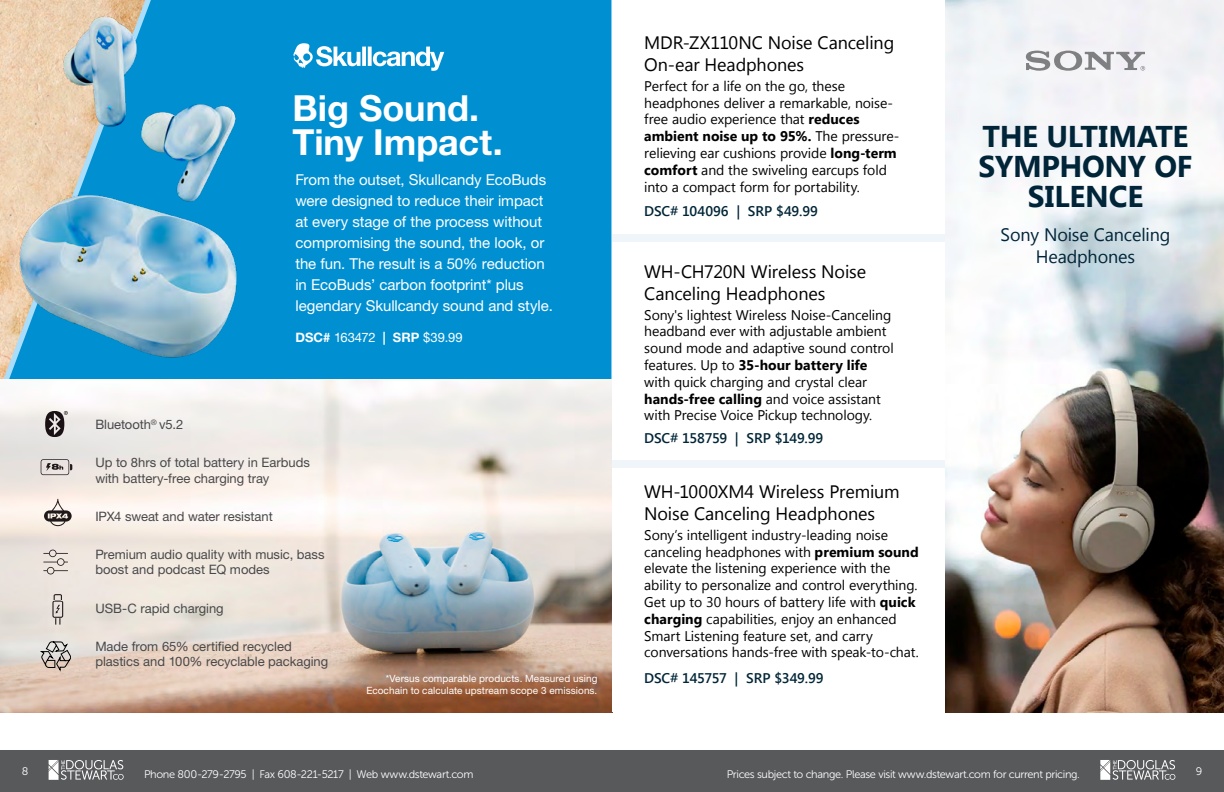
<style>
.page{position:relative;width:1224px;height:792px;background:#fff}
.page>*{position:absolute;margin:0;border:0;box-sizing:border-box;transform-origin:0 0}
.t1{font:700 36px/34px "Helvetica Neue LT Std";color:#fff}
.t2{font:700 30px/30px "Segoe UI";letter-spacing:-.01em;color:#002539;text-align:center}
.t3{font:18px/21.6px "Segoe UI";letter-spacing:-.005em;color:#000}
.t4{font:18px/21.6px "Segoe UI";letter-spacing:-.005em;color:#002539;text-align:center}
.t5{font:15px/21px "Helvetica Neue LT Std";letter-spacing:-.005em;color:#fff}
.t6{font:14px/16.8px "Segoe UI";letter-spacing:-.005em;color:#000}
.t7{font:600 14px "Segoe UI";letter-spacing:-.01em;color:#002537}
.t8{font:13px/15.6px "Helvetica Neue LT Std";letter-spacing:-.005em;color:#48484a}
.t9{font:13px "Helvetica Neue LT Std";color:#fff}
.t10{font:11px "Museo Sans 300";letter-spacing:-.035em;color:#fff}
.t11{font:10px/12px "Helvetica Neue LT Std";letter-spacing:.005em;color:#fff;text-align:right}
.s1{font-weight:700}
</style>
<div class="page">
<div style="left:346px;top:0;width:265px;height:379px;background:#0090d2"></div>
<svg style="left:346px;top:43px;width:98px;height:28px"></svg>
<img style="left:0;top:0;width:346px;height:379px">
<img style="left:0;top:379px;width:612px;height:334px">
<svg style="left:45px;top:411px;width:23px;height:26px"></svg>
<svg style="left:41px;top:459px;width:31px;height:16px"></svg>
<svg style="left:44px;top:499px;width:28px;height:27px"></svg>
<svg style="left:52px;top:594px;width:11px;height:31px"></svg>
<svg style="left:43px;top:550px;width:25px;height:24px"></svg>
<svg style="left:40px;top:642px;width:31px;height:29px"></svg>
<div style="left:612px;top:234px;width:339px;height:8px;background:#f0f5f9"></div>
<div style="left:612px;top:461px;width:339px;height:7px;background:#f0f5f9"></div>
<img style="left:946px;top:0;width:278px;height:713px">
<svg style="left:1026px;top:51px;width:119px;height:20px"></svg>
<div style="left:0;top:750px;width:612px;height:42px;background:#58595b"></div>
<div style="left:612px;top:750px;width:612px;height:42px;background:#58595b"></div>
<svg style="left:49px;top:760px;width:75px;height:20px"></svg>
<svg style="left:1100px;top:760px;width:75px;height:20px"></svg>
<h1 class="t1" style="left:293px;top:90px;width:212px">Big Sound.<br>Tiny Impact.</h1>
<p class="t5" style="left:295px;top:169px;width:259px">From the outset, Skullcandy EcoBuds were designed to reduce their impact at every stage of the process without compromising the sound, the look, or the fun. The result is a 50% reduction in EcoBuds’ carbon footprint* plus legendary Skullcandy sound and style.</p>
<p class="t9" style="left:295px;top:330px;width:169px"><span class="s1">DSC#</span> 163472 <span class="s1">| SRP</span> $39.99</p>
<p class="t8" style="left:95px;top:416px;width:90px">Bluetooth<sup>®</sup> v5.2</p>
<p class="t8" style="left:95px;top:454px;width:216px">Up to 8hrs of total battery in Earbuds with battery-free charging tray</p>
<p class="t8" style="left:95px;top:508px;width:179px">IPX4 sweat and water resistant</p>
<p class="t8" style="left:95px;top:546px;width:231px">Premium audio quality with music, bass boost and podcast EQ modes</p>
<p class="t8" style="left:95px;top:600px;width:130px">USB-C rapid charging</p>
<p class="t8" style="left:95px;top:638px;width:234px">Made from 65% certified recycled plastics and 100% recyclable packaging</p>
<p class="t11" style="left:366px;top:673px;width:233px">*Versus comparable products. Measured using<br>Ecochain to calculate upstream scope 3 emissions.</p>
<p class="t3" style="left:644px;top:31px;width:252px">MDR-ZX110NC Noise Canceling<br>On-ear Headphones</p>
<p class="t6" style="left:644px;top:77px;width:257px">Perfect for a life on the go, these headphones deliver a remarkable, noise&shy;free audio experience that <span class="s1">reduces ambient noise up to 95%.</span> The pressure&shy;relieving ear cushions provide <span class="s1">long-term comfort</span> and the swiveling earcups fold into a compact form for portability.</p>
<p class="t7" style="left:644px;top:201px;width:175px">DSC# 104096 | SRP $49.99</p>
<p class="t3" style="left:644px;top:260px;width:223px">WH-CH720N Wireless Noise<br>Canceling Headphones</p>
<p class="t6" style="left:644px;top:306px;width:251px">Sony's lightest Wireless Noise-Canceling headband ever with adjustable ambient sound mode and adaptive sound control features. Up to <span class="s1">35-hour battery life </span>with quick charging and crystal clear <span class="s1">hands-free calling</span> and voice assistant with Precise Voice Pickup technology.</p>
<p class="t7" style="left:644px;top:429px;width:181px">DSC# 158759 | SRP $149.99</p>
<p class="t3" style="left:644px;top:480px;width:257px">WH-1000XM4 Wireless Premium<br>Noise Canceling Headphones</p>
<p class="t6" style="left:644px;top:526px;width:276px">Sony’s intelligent industry-leading noise canceling headphones with <span class="s1">premium sound </span>elevate the listening experience with the ability to personalize and control everything.<br>Get up to 30 hours of battery life with <span class="s1">quick charging</span> capabilities, enjoy an enhanced Smart Listening feature set, and carry conversations hands-free with speak-to-chat.</p>
<p class="t7" style="left:644px;top:669px;width:181px">DSC# 145757 | SRP $349.99</p>
<h2 class="t2" style="left:979px;top:120px;width:215px">THE ULTIMATE<br>SYMPHONY OF<br>SILENCE</h2>
<p class="t4" style="left:1001px;top:223px;width:171px">Sony Noise Canceling<br>Headphones</p>
<p class="t10" style="left:22px;top:765px;width:8px">8</p>
<p class="t10" style="left:144px;top:768px;width:331px">Phone 800-279-2795 | Fax 608-221-5217 | Web www.dstewart.com</p>
<p class="t10" style="left:727px;top:768px;width:355px">Prices subject to change. Please visit www.dstewart.com for current pricing.</p>
<p class="t10" style="left:1196px;top:765px;width:8px">9</p>
</div>
